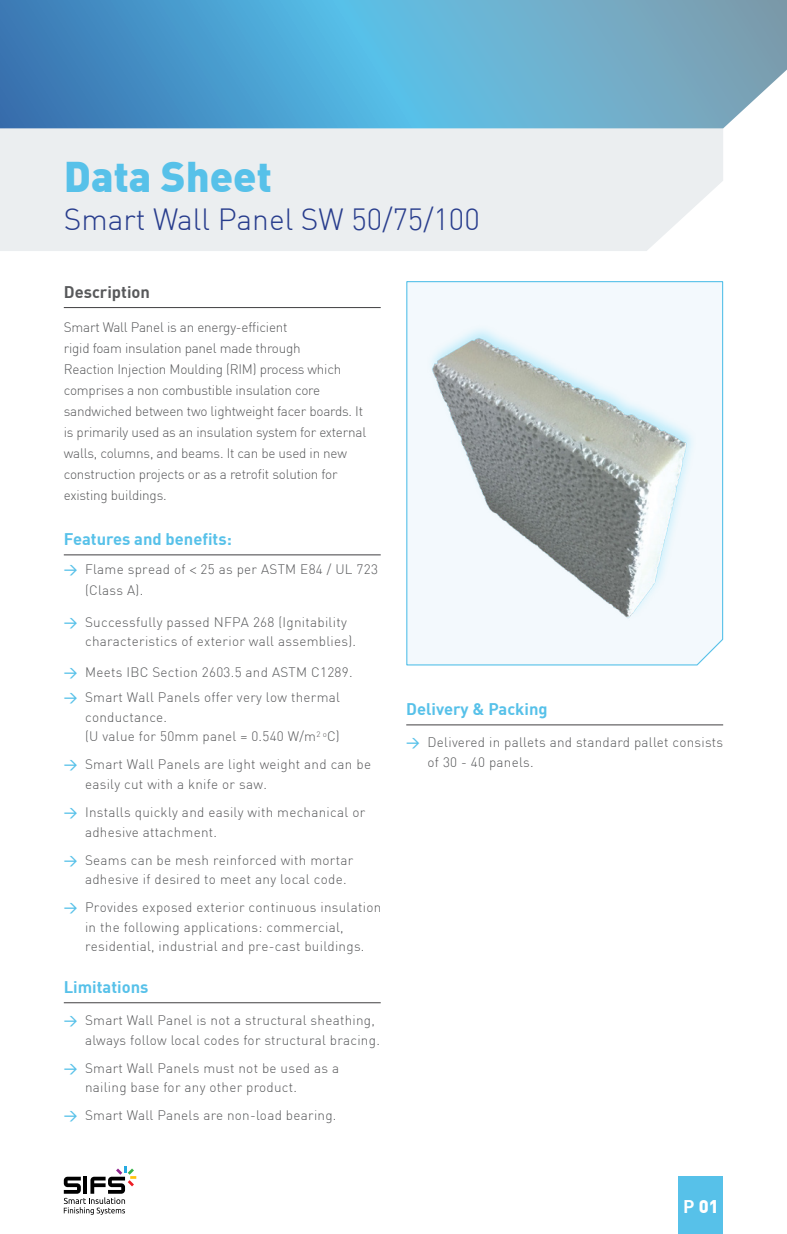
<style>
.page{position:relative;width:787px;height:1234px;background:#fff}
.page>*{position:absolute;margin:0;border:0;box-sizing:border-box;transform-origin:0 0}
.t1{font:42px "DIN Black";color:#57c1e9}
.t2{font:300 30px "DIN";color:#283d8d}
.t3{font:18px "DIN Black";color:#fff}
.t4{font:700 16.5px "DIN";color:#57c1e9}
.t5{font:700 16.5px "DIN";color:#58595b}
.t6{font:300 13.5px/19.5px "DIN";letter-spacing:.02em;color:#58595b}
.t7{font:300 13.5px/21px "DIN";letter-spacing:-.015em;color:#58595b}
.s1{font-weight:500;color:#57c1e9}
.s2{font-family:"Minion Pro";font-weight:400}
.s3{font-family:"DIN";font-weight:700}
</style>
<div class="page">
<svg style="left:64px;top:1166px;width:72px;height:48px"></svg>
<div style="left:678px;top:1176px;width:45px;height:57px;background:#57c1e9"></div>
<svg style="left:406px;top:281px;width:317px;height:385px"></svg>
<hr style="left:64px;top:307px;width:317px;height:1px;background:#414042">
<div style="left:0;top:128px;width:723px;height:123px;background:#ebeef0"></div>
<svg style="left:0;top:0;width:787px;height:128px;background:#5ea5cc"></svg>
<hr style="left:64px;top:554px;width:317px;height:1px;background:#414042">
<hr style="left:64px;top:1002px;width:317px;height:1px;background:#414042">
<hr style="left:406px;top:724px;width:317px;height:1px;background:#414042">
<img style="left:411px;top:299px;width:312px;height:340px">
<h1 class="t1" style="left:64px;top:149px;width:210px">Data Sheet</h1>
<h2 class="t2" style="left:64px;top:200px;width:417px">Smart Wall Panel SW 50/75/100</h2>
<p class="t5" style="left:64px;top:281px;width:88px">Description</p>
<p class="t7" style="left:64px;top:316px;width:304px">Smart Wall Panel is an energy-efficient<br>rigid foam insulation panel made through<br>Reaction Injection Moulding (RIM) process which comprises a non combustible insulation core sandwiched between two lightweight facer boards. It is primarily used as an insulation system for external walls, columns, and beams. It can be used in new construction projects or as a retrofit solution for existing buildings.</p>
<p class="t4" style="left:64px;top:528px;width:169px">Features and benefits:</p>
<p class="t6" style="left:85px;top:559px;width:294px;line-height:20.4px;text-indent:-21px"><span class="s1">&gt;</span> Flame spread of <span class="s2">&lt;</span> 25 as per ASTM E84 / UL 723 (Class A).</p>
<p class="t6" style="left:85px;top:612px;width:272px;text-indent:-21px"><span class="s1">&gt;</span> Successfully passed NFPA 268 (Ignitability characteristics of exterior wall assemblies).</p>
<p class="t6" style="left:64px;top:658px;width:290px;line-height:25.7px"><span class="s1">&gt;</span> Meets IBC Section 2603.5 and ASTM C1289. <span class="s1">&gt;</span> Smart Wall Panels offer very low thermal</p>
<p class="t6" style="left:85px;top:707px;width:256px">conductance.<br>(U value for 50mm panel = 0.540 W/m<sup>2</sup> <sup>o</sup>C)</p>
<p class="t6" style="left:85px;top:754px;width:287px;text-indent:-21px"><span class="s1">&gt;</span> Smart Wall Panels are light weight and can be easily cut with a knife or saw.</p>
<p class="t6" style="left:85px;top:802px;width:282px;text-indent:-21px"><span class="s1">&gt;</span> Installs quickly and easily with mechanical or adhesive attachment.</p>
<p class="t6" style="left:85px;top:849px;width:270px;text-indent:-21px"><span class="s1">&gt;</span> Seams can be mesh reinforced with mortar adhesive if desired to meet any local code.</p>
<p class="t6" style="left:85px;top:897px;width:298px;text-indent:-21px"><span class="s1">&gt;</span> Provides exposed exterior continuous insulation in the following applications: commercial, residential, industrial and pre-cast buildings.</p>
<p class="t4" style="left:64px;top:976px;width:86px">Limitations</p>
<p class="t6" style="left:85px;top:1010px;width:296px;text-indent:-21px"><span class="s1">&gt;</span> Smart Wall Panel is not a structural sheathing, always follow local codes for structural bracing.</p>
<p class="t6" style="left:85px;top:1057px;width:255px;text-indent:-21px"><span class="s1">&gt;</span> Smart Wall Panels must not be used as a nailing base for any other product.</p>
<p class="t6" style="left:64px;top:1105px;width:274px"><span class="s1">&gt;</span> Smart Wall Panels are non-load bearing.</p>
<p class="t4" style="left:406px;top:698px;width:143px">Delivery &amp; Packing</p>
<p class="t6" style="left:427px;top:732px;width:297px;text-indent:-21px"><span class="s1">&gt;</span> Delivered in pallets and standard pallet consists of 30 - 40 panels.</p>
<h3 class="t3" style="left:683px;top:1193px;width:37px"><span class="s3">P</span> 01</h3>
</div>
